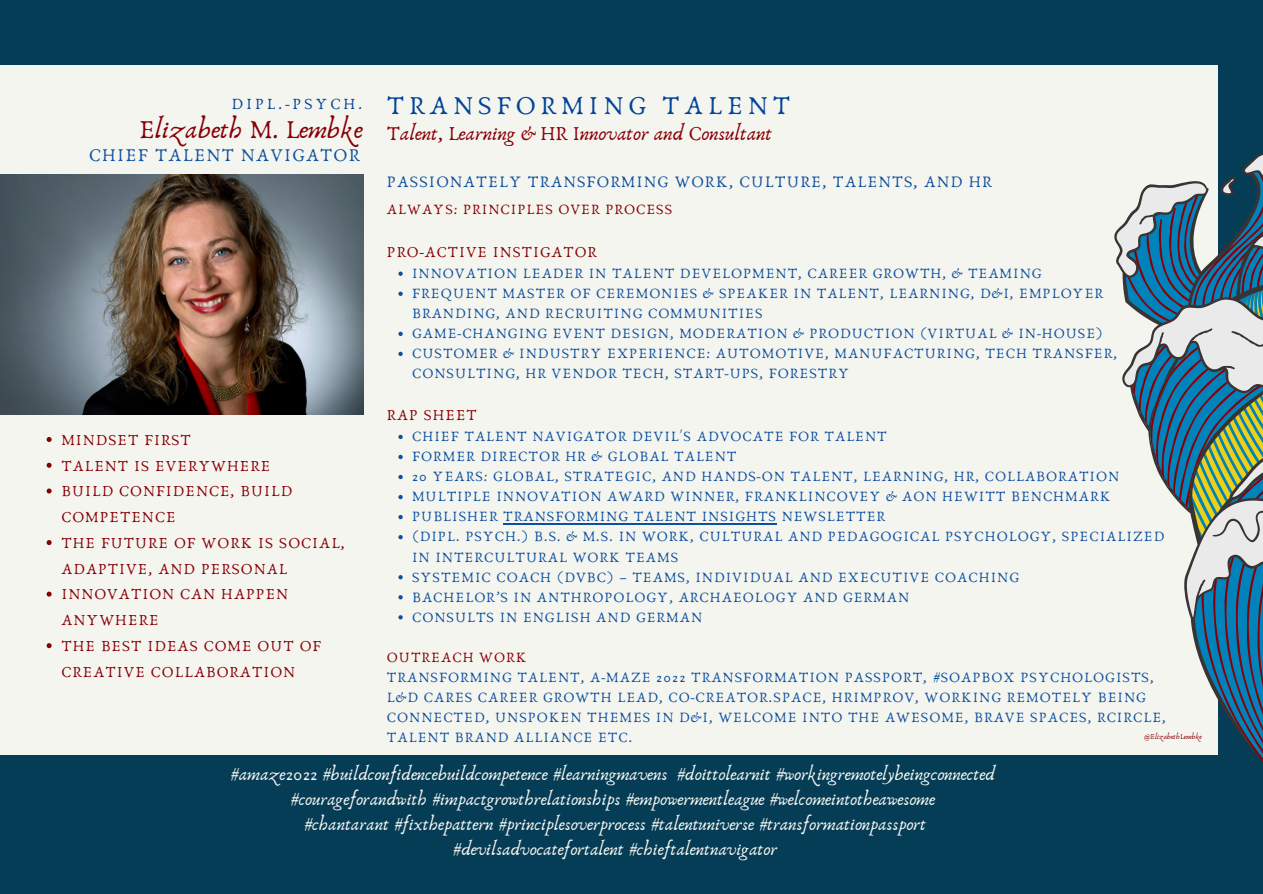
<style>
.page{position:relative;width:1263px;height:894px;background:#fff}
.page>*{position:absolute;margin:0;border:0;box-sizing:border-box;transform-origin:0 0}
.t1{font:26.85px "Anaktoria";letter-spacing:.18em;color:#00449a}
.t2{font:26.7px "Anaktoria";color:#880007}
.t3{font:20.55px "Anaktoria";color:#880007}
.t4{font:18.6px "Anaktoria";letter-spacing:.07em;color:#0d50a0}
.t5{font:18.15px/25.2px "Anaktoria";color:#f5f5ef;text-align:center}
.t6{font:16.65px "Anaktoria";letter-spacing:.07em;color:#0d50a0}
.t7{font:16.2px "Anaktoria";letter-spacing:.185em;color:#00449a}
.t8{font:15.9px/25.8px "Anaktoria";letter-spacing:.07em;color:#880007}
.t9{font:15.75px "Anaktoria";letter-spacing:.07em;color:#880007}
.t10{font:14.85px/20.1px "Anaktoria";letter-spacing:.07em;color:#0d50a0}
.t11{font:14.85px "Anaktoria";letter-spacing:.07em;color:#880007}
.t12{font:7.5px "Anaktoria";color:#880007}
</style>
<div class="page">
<div style="left:0;top:0;width:1263px;height:893px;background:#053d57"></div>
<div style="left:0;top:65px;width:1217px;height:689px;background:#f5f5ef"></div>
<svg style="left:896px;top:65px;width:367px;height:698px"></svg>
<svg style="left:398px;top:271px;width:5px;height:5px"></svg>
<svg style="left:398px;top:291px;width:5px;height:5px"></svg>
<svg style="left:398px;top:331px;width:5px;height:5px"></svg>
<svg style="left:398px;top:351px;width:5px;height:5px"></svg>
<svg style="left:398px;top:434px;width:5px;height:5px"></svg>
<svg style="left:398px;top:454px;width:5px;height:5px"></svg>
<svg style="left:398px;top:474px;width:5px;height:5px"></svg>
<svg style="left:398px;top:495px;width:5px;height:4px"></svg>
<svg style="left:398px;top:515px;width:5px;height:4px"></svg>
<hr style="left:503px;top:522px;width:274px;height:2px;background:#0d50a0">
<svg style="left:398px;top:535px;width:5px;height:4px"></svg>
<svg style="left:398px;top:575px;width:5px;height:4px"></svg>
<svg style="left:398px;top:595px;width:5px;height:4px"></svg>
<svg style="left:398px;top:615px;width:5px;height:4px"></svg>
<img style="left:0;top:175px;width:363px;height:239px">
<svg style="left:47px;top:437px;width:5px;height:5px"></svg>
<svg style="left:47px;top:462px;width:5px;height:5px"></svg>
<svg style="left:47px;top:488px;width:5px;height:5px"></svg>
<svg style="left:47px;top:540px;width:5px;height:5px"></svg>
<svg style="left:47px;top:591px;width:5px;height:5px"></svg>
<svg style="left:47px;top:643px;width:5px;height:5px"></svg>
<p class="t7" style="left:231px;top:94px;width:132px">DIPL.-PSYCH.</p>
<h2 class="t2" style="left:139px;top:113px;width:225px">Elizabeth M. Lembke</h2>
<p class="t4" style="left:89px;top:144px;width:272px">CHIEF TALENT NAVIGATOR</p>
<p class="t8" style="left:61px;top:427px;width:285px">MINDSET FIRST<br>TALENT IS EVERYWHERE<br>BUILD CONFIDENCE, BUILD<br>COMPETENCE<br>THE FUTURE OF WORK IS SOCIAL,<br>ADAPTIVE, AND PERSONAL<br>INNOVATION CAN HAPPEN<br>ANYWHERE<br>THE BEST IDEAS COME OUT OF<br>CREATIVE COLLABORATION</p>
<h1 class="t1" style="left:387px;top:89px;width:405px">TRANSFORMING TALENT</h1>
<h3 class="t3" style="left:387px;top:121px;width:387px">Talent, Learning &amp; HR Innovator and Consultant</h3>
<p class="t6" style="left:387px;top:171px;width:606px">PASSIONATELY TRANSFORMING WORK, CULTURE, TALENTS, AND HR</p>
<p class="t11" style="left:387px;top:200px;width:287px">ALWAYS: PRINCIPLES OVER PROCESS</p>
<p class="t9" style="left:387px;top:242px;width:211px">PRO-ACTIVE INSTIGATOR</p>
<p class="t10" style="left:412px;top:263px;width:706px">INNOVATION LEADER IN TALENT DEVELOPMENT, CAREER GROWTH, &amp; TEAMING FREQUENT MASTER OF CEREMONIES &amp; SPEAKER IN TALENT, LEARNING, D&amp;I, EMPLOYER BRANDING, AND RECRUITING COMMUNITIES<br>GAME-CHANGING EVENT DESIGN, MODERATION &amp; PRODUCTION (VIRTUAL &amp; IN-HOUSE)<br>CUSTOMER &amp; INDUSTRY EXPERIENCE: AUTOMOTIVE, MANUFACTURING, TECH TRANSFER, CONSULTING, HR VENDOR TECH, START-UPS, FORESTRY</p>
<p class="t9" style="left:387px;top:405px;width:91px">RAP SHEET</p>
<p class="t10" style="left:412px;top:426px;width:754px">CHIEF TALENT NAVIGATOR DEVIL'S ADVOCATE FOR TALENT<br>FORMER DIRECTOR HR &amp; GLOBAL TALENT<br>20 YEARS: GLOBAL, STRATEGIC, AND HANDS-ON TALENT, LEARNING, HR, COLLABORATION MULTIPLE INNOVATION AWARD WINNER, FRANKLINCOVEY &amp; AON HEWITT BENCHMARK PUBLISHER TRANSFORMING TALENT INSIGHTS NEWSLETTER<br>(DIPL. PSYCH.) B.S. &amp; M.S. IN WORK, CULTURAL AND PEDAGOGICAL PSYCHOLOGY, SPECIALIZED IN INTERCULTURAL WORK TEAMS<br>SYSTEMIC COACH (DVBC) – TEAMS, INDIVIDUAL AND EXECUTIVE COACHING<br>BACHELOR’S IN ANTHROPOLOGY, ARCHAEOLOGY AND GERMAN<br>CONSULTS IN ENGLISH AND GERMAN</p>
<p class="t11" style="left:387px;top:647px;width:141px">OUTREACH WORK</p>
<p class="t10" style="left:387px;top:667px;width:780px">TRANSFORMING TALENT, A-MAZE 2022 TRANSFORMATION PASSPORT, #SOAPBOX PSYCHOLOGISTS, L&amp;D CARES CAREER GROWTH LEAD, CO-CREATOR.SPACE, HRIMPROV, WORKING REMOTELY BEING CONNECTED, UNSPOKEN THEMES IN D&amp;I, WELCOME INTO THE AWESOME, BRAVE SPACES, RCIRCLE, TALENT BRAND ALLIANCE ETC.</p>
<p class="t12" style="left:1144px;top:731px;width:59px">@ElizabethLembke</p>
<p class="t5" style="left:230px;top:761px;width:766px">#amaze2022 #buildconfidencebuildcompetence #learningmavens #doittolearnit #workingremotelybeingconnected #courageforandwith #impactgrowthrelationships #empowermentleague #welcomeintotheawesome<br>#chantarant #fixthepattern #principlesoverprocess #talentuniverse #transformationpassport #devilsadvocatefortalent #chieftalentnavigator</p>
</div>
